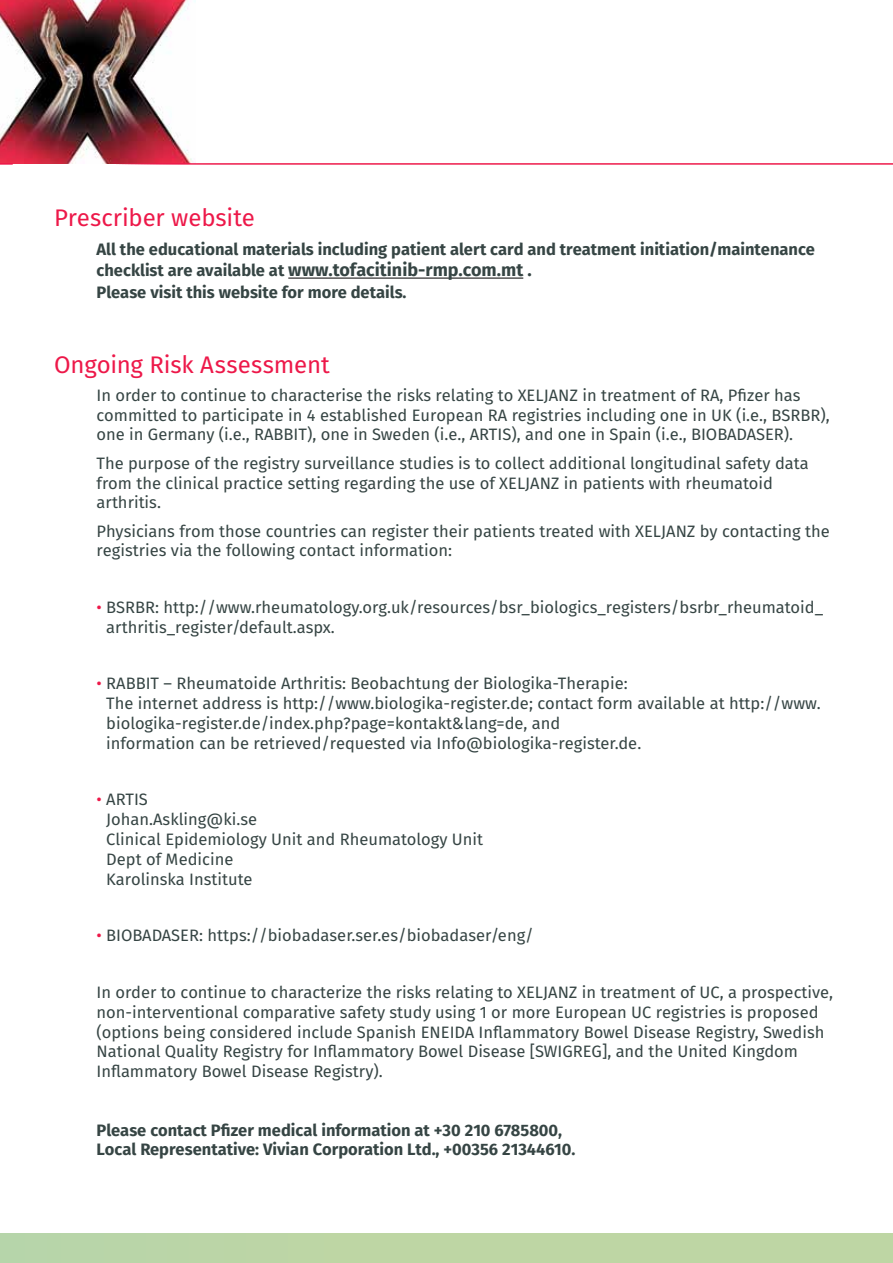
<style>
.page{position:relative;width:893px;height:1263px;background:#fff}
.page>*{position:absolute;margin:0;border:0;box-sizing:border-box;transform-origin:0 0}
.t1{font:24px "Fira Sans";letter-spacing:-.005em;color:#ed1849}
.t2{font:700 18px "Fira Sans";color:#364544}
.t3{font:16.5px/19.8px "Fira Sans";color:#364544}
.t4{font:700 16.5px/19.8px "Fira Sans";color:#364544}
.s1{font-size:16.5px}
.s2{color:#ed1849}
</style>
<div class="page">
<div style="left:0;top:1233px;width:893px;height:30px;background:#bed6a4"></div>
<img style="left:0;top:0;width:196px;height:164px">
<hr style="left:112px;top:163px;width:781px;height:2px;background:#ed1849">
<svg style="left:0;top:163px;width:13px;height:2px"></svg>
<hr style="left:288px;top:278px;width:235px;height:1px;background:#000">
<h1 class="t1" style="left:54px;top:201px;width:203px">Prescriber website</h1>
<p class="t4" style="left:97px;top:239px;width:720px">All the educational materials including patient alert card and treatment initiation/maintenance</p>
<p class="t2" style="left:97px;top:257px;width:437px"><span class="s1">checklist are available at</span> www.tofacitinib-rmp.com.mt .</p>
<p class="t4" style="left:97px;top:282px;width:312px">Please visit this website for more details.</p>
<h1 class="t1" style="left:54px;top:347px;width:277px">Ongoing Risk Assessment</h1>
<p class="t3" style="left:97px;top:385px;width:735px">In order to continue to characterise the risks relating to XELJANZ in treatment of RA, Pfizer has committed to participate in 4 established European RA registries including one in UK (i.e., BSRBR), one in Germany (i.e., RABBIT), one in Sweden (i.e., ARTIS), and one in Spain (i.e., BIOBADASER).</p>
<p class="t3" style="left:97px;top:453px;width:714px">The purpose of the registry surveillance studies is to collect additional longitudinal safety data from the clinical practice setting regarding the use of XELJANZ in patients with rheumatoid arthritis.</p>
<p class="t3" style="left:97px;top:521px;width:735px">Physicians from those countries can register their patients treated with XELJANZ by contacting the registries via the following contact information:</p>
<p class="t3" style="left:106px;top:597px;width:719px;text-indent:-10px"><span class="s2">•</span> BSRBR: http://www.rheumatology.org.uk/resources/bsr_biologics_registers/bsrbr_rheumatoid_ arthritis_register/default.aspx.</p>
<p class="t3" style="left:106px;top:674px;width:716px;text-indent:-10px"><span class="s2">•</span> RABBIT – Rheumatoide Arthritis: Beobachtung der Biologika-Therapie:<br>The internet address is http://www.biologika-register.de; contact form available at http://www. biologika-register.de/index.php?page=kontakt&amp;lang=de, and<br>information can be retrieved/requested via Info@biologika-register.de.</p>
<p class="t3" style="left:106px;top:790px;width:378px;text-indent:-10px"><span class="s2">•</span> ARTIS<br>Johan.Askling@ki.se<br>Clinical Epidemiology Unit and Rheumatology Unit<br>Dept of Medicine<br>Karolinska Institute</p>
<p class="t3" style="left:97px;top:926px;width:439px"><span class="s2">•</span> BIOBADASER: https://biobadaser.ser.es/biobadaser/eng/</p>
<p class="t3" style="left:97px;top:982px;width:738px">In order to continue to characterize the risks relating to XELJANZ in treatment of UC, a prospective, non-interventional comparative safety study using 1 or more European UC registries is proposed (options being considered include Spanish ENEIDA Inflammatory Bowel Disease Registry, Swedish National Quality Registry for Inflammatory Bowel Disease [SWIGREG], and the United Kingdom Inflammatory Bowel Disease Registry).</p>
<p class="t4" style="left:97px;top:1120px;width:480px">Please contact Pfizer medical information at +30 210 6785800,<br>Local Representative: Vivian Corporation Ltd., +00356 21344610.</p>
</div>
